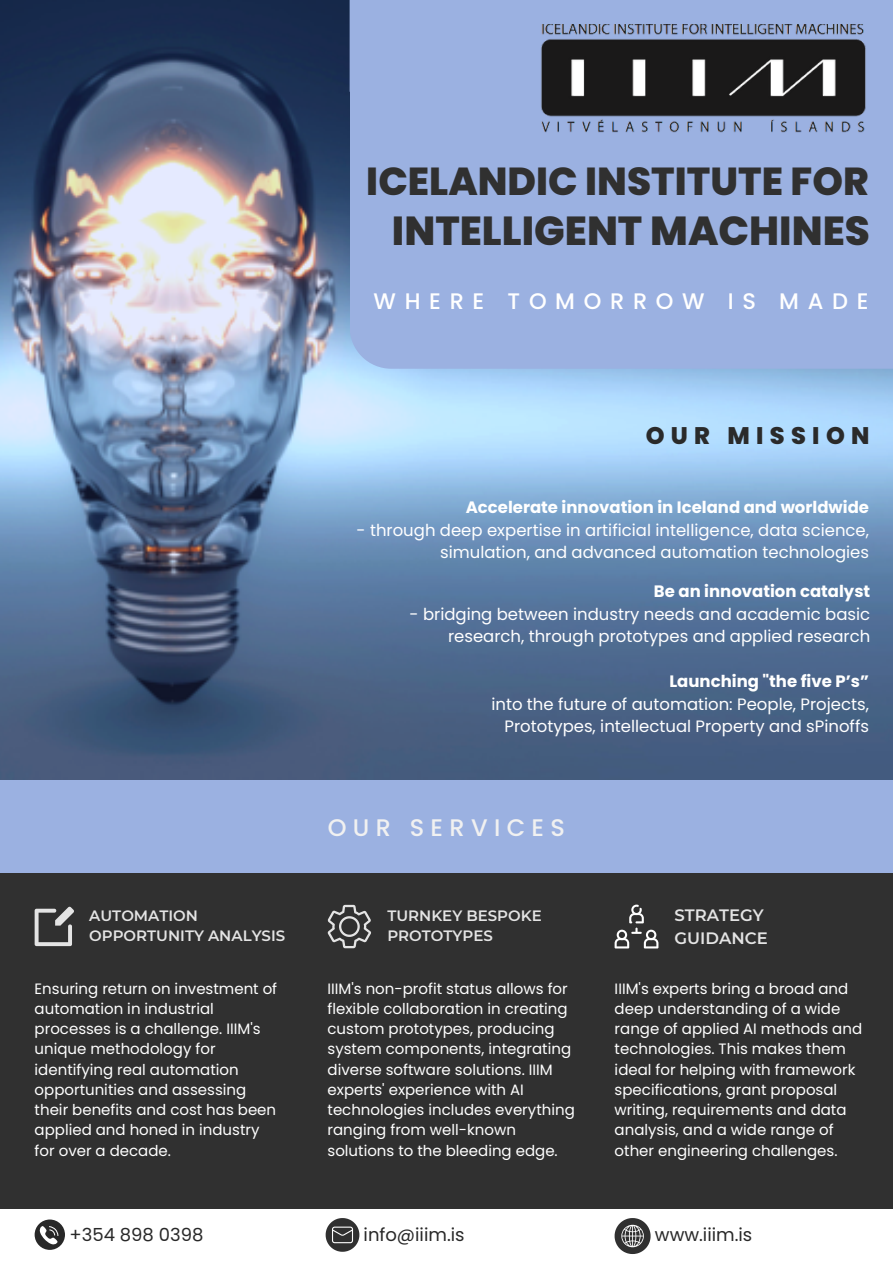
<style>
.page{position:relative;width:893px;height:1264px;background:#fff}
.page>*{position:absolute;margin:0;border:0;box-sizing:border-box;transform-origin:0 0}
.t1{font:800 40.5px "Poppins";color:#303030}
.t2{font:800 39px "Poppins";color:#303030}
.t3{font:500 24px "Poppins";letter-spacing:.265em;color:#f1f1f1}
.t4{font:800 24px "Poppins";letter-spacing:.265em;color:#2a2a2a}
.t5{font:500 22.5px "Poppins";letter-spacing:.385em;color:#fff}
.t6{font:18px "Poppins";color:#282828}
.t7{font:16.5px/22.5px "Poppins";color:#fff;text-align:right}
.t8{font:700 16.5px "Poppins";color:#fff}
.t9{font:600 16.5px/22.5px "Montserrat";color:#e4e4e4}
.t10{font:15px/20.2px "Poppins";color:#fff}
.t11{font:600 15px/20.2px "Montserrat";color:#e4e4e4}
</style>
<div class="page">
<img style="left:0;top:0;width:892px;height:780px">
<div style="left:0;top:780px;width:892px;height:428px;background:#303030"></div>
<div style="left:0;top:780px;width:892px;height:93px;background:#9bb1e1"></div>
<div style="left:349px;top:0;width:543px;height:369px;background:#9bb1e1"></div>
<div style="left:349px;top:0;width:159px;height:170px;background:#9bb1e1"></div>
<svg style="left:35px;top:906px;width:39px;height:40px"></svg>
<svg style="left:35px;top:1219px;width:30px;height:30px"></svg>
<svg style="left:325px;top:1218px;width:34px;height:33px"></svg>
<svg style="left:614px;top:1218px;width:36px;height:35px"></svg>
<svg style="left:327px;top:904px;width:44px;height:44px"></svg>
<svg style="left:614px;top:904px;width:44px;height:44px"></svg>
<img style="left:541px;top:24px;width:325px;height:108px">
<p class="t2" style="left:366px;top:154px;width:504px">ICELANDIC INSTITUTE FOR</p>
<p class="t1" style="left:392px;top:203px;width:479px">INTELLIGENT MACHINES</p>
<p class="t5" style="left:373px;top:285px;width:496px">WHERE TOMORROW IS MADE</p>
<p class="t4" style="left:645px;top:419px;width:225px">OUR MISSION</p>
<p class="t8" style="left:465px;top:495px;width:405px">Accelerate innovation in Iceland and worldwide</p>
<p class="t7" style="left:356px;top:518px;width:514px">- through deep expertise in artificial intelligence, data science,</p>
<p class="t7" style="left:440px;top:541px;width:430px">simulation, and advanced automation technologies</p>
<p class="t8" style="left:654px;top:580px;width:218px">Be an innovation catalyst</p>
<p class="t7" style="left:409px;top:602px;width:462px">- bridging between industry needs and academic basic research, through prototypes and applied research</p>
<p class="t8" style="left:669px;top:669px;width:201px">Launching "the five P’s”</p>
<p class="t7" style="left:491px;top:692px;width:379px">into the future of automation: People, Projects,</p>
<p class="t7" style="left:504px;top:715px;width:366px">Prototypes, intellectual Property and sPinoffs</p>
<p class="t11" style="left:89px;top:905px;width:197px">AUTOMATION<br>OPPORTUNITY ANALYSIS</p>
<p class="t10" style="left:35px;top:978px;width:244px">Ensuring return on investment of automation in industrial processes is a challenge. IIIM's unique methodology for identifying real automation opportunities and assessing their benefits and cost has been applied and honed in industry for over a decade.</p>
<p class="t3" style="left:328px;top:810px;width:239px">OUR SERVICES</p>
<p class="t11" style="left:387px;top:905px;width:156px">TURNKEY BESPOKE<br>PROTOTYPES</p>
<p class="t10" style="left:327px;top:978px;width:249px">IIIM's non-profit status allows for flexible collaboration in creating custom prototypes, producing system components, integrating diverse software solutions. IIIM experts' experience with AI technologies includes everything ranging from well-known solutions to the bleeding edge.</p>
<p class="t9" style="left:674px;top:903px;width:95px">STRATEGY<br>GUIDANCE</p>
<p class="t10" style="left:614px;top:978px;width:249px">IIIM's experts bring a broad and deep understanding of a wide range of applied AI methods and technologies. This makes them ideal for helping with framework specifications, grant proposal writing, requirements and data analysis, and a wide range of other engineering challenges.</p>
<p class="t6" style="left:70px;top:1221px;width:135px">+354 898 0398</p>
<p class="t6" style="left:363px;top:1221px;width:102px">info@iiim.is</p>
<p class="t6" style="left:655px;top:1221px;width:99px">www.iiim.is</p>
</div>
